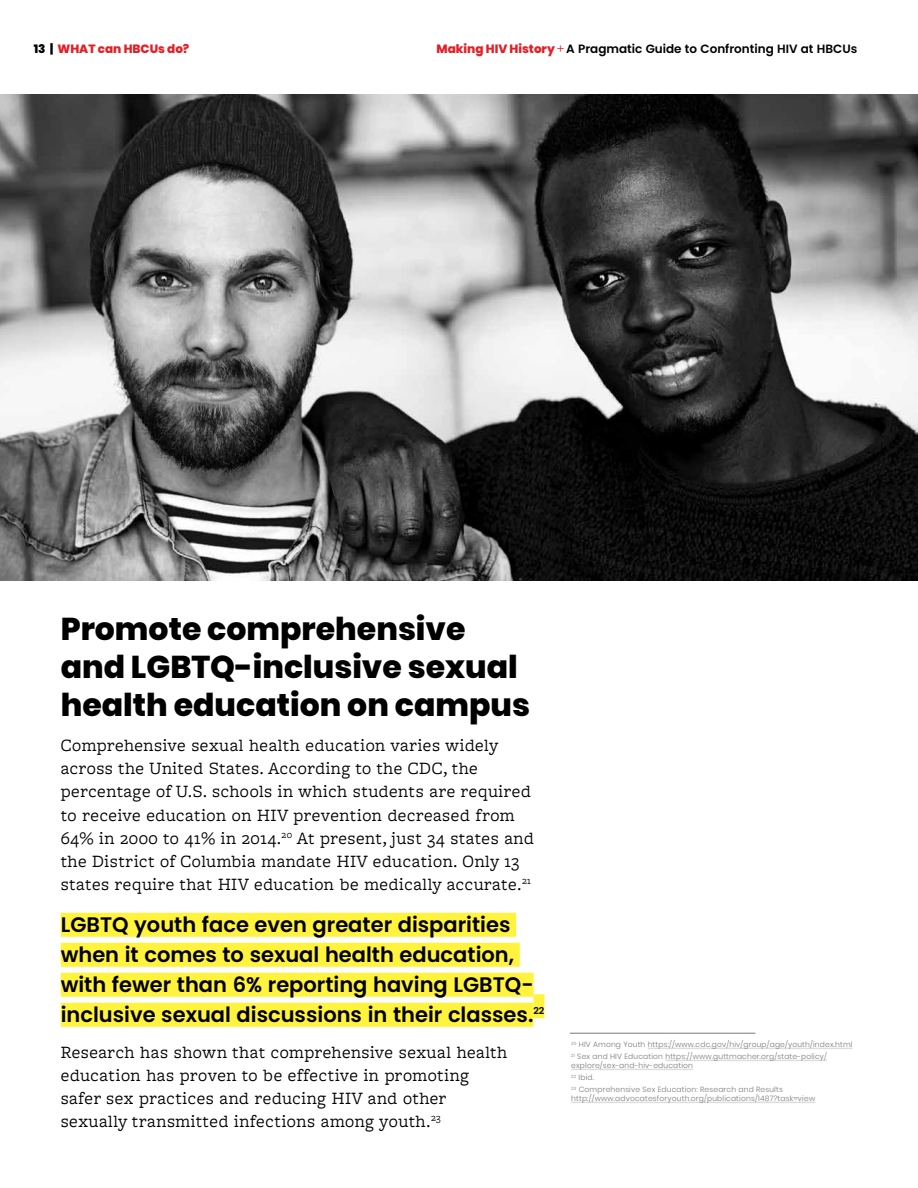
<style>
.page{position:relative;width:918px;height:1188px;background:#fff}
.page>*{position:absolute;margin:0;border:0;box-sizing:border-box;transform-origin:0 0}
.t1{font:800 31.5px/37.8px "Poppins";color:#000}
.t2{font:600 21px/30px "Poppins";color:#000}
.t3{font:18px/23.2px "Freight Macro Pro";letter-spacing:.025em;color:#000}
.t4{font:600 12px "Poppins";color:#000}
.t5{font:800 12px "Poppins";color:#e31f27}
.t6{font:300 7.5px/12px "Poppins";letter-spacing:.025em;color:#77787b}
.s1{color:#000}
.s2{font-weight:800;color:#e31f27}
.s3{font-weight:300;color:#e31f27}
</style>
<div class="page">
<div style="left:61px;top:913px;width:455px;height:24px;background:#fff33e"></div>
<div style="left:61px;top:943px;width:459px;height:24px;background:#fff33e"></div>
<div style="left:61px;top:973px;width:473px;height:24px;background:#fff33e"></div>
<div style="left:61px;top:1003px;width:472px;height:24px;background:#fff33e"></div>
<div style="left:533px;top:994px;width:12px;height:24px;background:#fff33e"></div>
<hr style="left:648px;top:1048px;width:205px;height:1px;background:#dcddde">
<hr style="left:665px;top:1060px;width:162px;height:1px;background:#dcddde">
<hr style="left:571px;top:1069px;width:122px;height:1px;background:#dcddde">
<hr style="left:571px;top:1102px;width:244px;height:1px;background:#dcddde">
<hr style="left:570px;top:1033px;width:185px;height:1px;background:#77787b">
<img style="left:0;top:94px;width:918px;height:486px">
<p class="t5" style="left:34px;top:42px;width:157px"><span class="s1">13 |</span> WHAT can HBCUs do?</p>
<p class="t4" style="left:437px;top:42px;width:422px"><span class="s2">Making HIV History</span> <span class="s3">+</span> A Pragmatic Guide to Confronting HIV at HBCUs</p>
<h1 class="t1" style="left:61px;top:610px;width:471px">Promote comprehensive and LGBTQ-inclusive sexual health education on campus</h1>
<p class="t3" style="left:61px;top:733px;width:475px">Comprehensive sexual health education varies widely across the United States. According to the CDC, the percentage of U.S. schools in which students are required to receive education on HIV prevention decreased from 64% in 2000 to 41% in 2014.<sup>20</sup> At present, just 34 states and the District of Columbia mandate HIV education. Only 13 states require that HIV education be medically accurate.<sup>21</sup></p>
<p class="t2" style="left:61px;top:910px;width:485px">LGBTQ youth face even greater disparities when it comes to sexual health education, with fewer than 6% reporting having LGBTQ&shy;inclusive sexual discussions in their classes.<sup>22</sup></p>
<p class="t3" style="left:61px;top:1039px;width:448px">Research has shown that comprehensive sexual health education has proven to be effective in promoting safer sex practices and reducing HIV and other sexually transmitted infections among youth.<sup>23</sup></p>
<p class="t6" style="left:571px;top:1039px;width:283px"><sup>20</sup> HIV Among Youth https://www.cdc.gov/hiv/group/age/youth/index.html<br><sup>21</sup> Sex and HIV Education https://www.guttmacher.org/state-policy/</p>
<p class="t6" style="left:571px;top:1060px;width:213px">explore/sex-and-hiv-education<br><sup>22</sup> Ibid.<br><sup>23</sup> Comprehensive Sex Education: Research and Results</p>
<p class="t6" style="left:571px;top:1093px;width:245px">http://www.advocatesforyouth.org/publications/1487?task=view</p>
</div>
